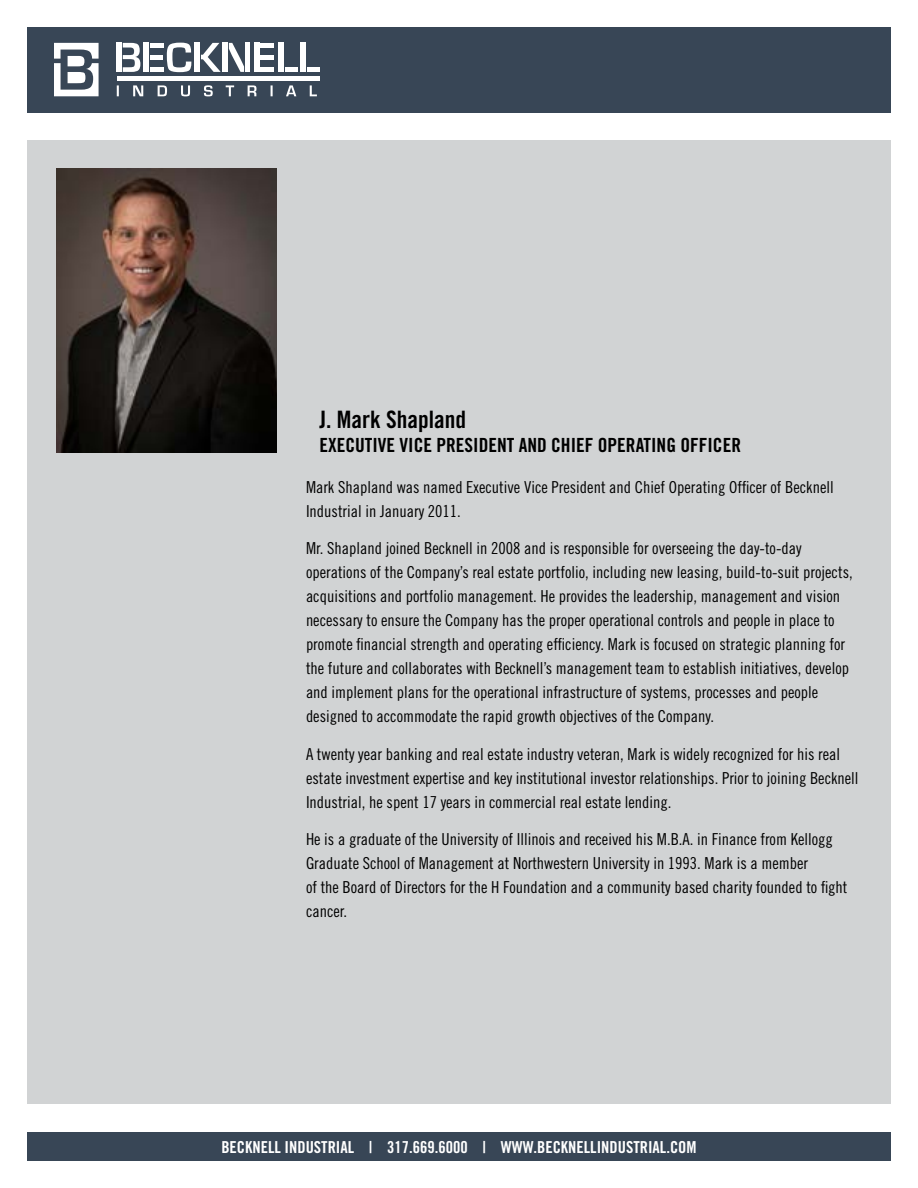
<style>
.page{position:relative;width:918px;height:1188px;background:#fff}
.page>*{position:absolute;margin:0;border:0;box-sizing:border-box;transform-origin:0 0}
.t1{font:24px "Trade Gothic LT Std Bd Cn 20";color:#000}
.t2{font:19.5px "Trade Gothic LT Std Bd Cn 20";color:#000}
.t3{font:16.5px/24px "Trade Gothic LT Std Cn 18";color:#000}
.t4{font:16.5px "Trade Gothic LT Std Bd Cn 20";color:#fff}
</style>
<div class="page">
<div style="left:27px;top:140px;width:864px;height:964px;background:#d1d3d4"></div>
<div style="left:27px;top:27px;width:864px;height:85px;background:#384656"></div>
<div style="left:27px;top:1133px;width:864px;height:28px;background:#384656"></div>
<svg style="left:167px;top:43px;width:24px;height:29px"></svg>
<div style="left:117px;top:76px;width:203px;height:5px;background:#fff"></div>
<svg style="left:117px;top:85px;width:200px;height:11px"></svg>
<div style="left:117px;top:43px;width:5px;height:29px;background:#fff"></div>
<svg style="left:123px;top:43px;width:17px;height:29px"></svg>
<div style="left:150px;top:43px;width:14px;height:5px;background:#fff"></div>
<hr style="left:150px;top:55px;width:13px;height:4px;background:#fff">
<div style="left:150px;top:67px;width:14px;height:5px;background:#fff"></div>
<div style="left:144px;top:43px;width:5px;height:29px;background:#fff"></div>
<div style="left:195px;top:43px;width:5px;height:29px;background:#fff"></div>
<svg style="left:201px;top:43px;width:20px;height:29px"></svg>
<div style="left:223px;top:43px;width:5px;height:29px;background:#fff"></div>
<svg style="left:229px;top:43px;width:15px;height:29px"></svg>
<div style="left:245px;top:43px;width:5px;height:29px;background:#fff"></div>
<div style="left:260px;top:43px;width:14px;height:5px;background:#fff"></div>
<hr style="left:260px;top:55px;width:14px;height:4px;background:#fff">
<div style="left:260px;top:67px;width:14px;height:5px;background:#fff"></div>
<div style="left:254px;top:43px;width:5px;height:29px;background:#fff"></div>
<div style="left:278px;top:43px;width:6px;height:29px;background:#fff"></div>
<div style="left:285px;top:67px;width:13px;height:5px;background:#fff"></div>
<div style="left:300px;top:43px;width:6px;height:29px;background:#fff"></div>
<div style="left:307px;top:67px;width:13px;height:5px;background:#fff"></div>
<svg style="left:54px;top:43px;width:45px;height:53px"></svg>
<img style="left:57px;top:169px;width:219px;height:283px">
<h1 class="t1" style="left:320px;top:405px;width:148px">J. Mark Shapland</h1>
<p class="t2" style="left:320px;top:433px;width:423px">EXECUTIVE VICE PRESIDENT AND CHIEF OPERATING OFFICER</p>
<p class="t3" style="left:306px;top:474px;width:529px">Mark Shapland was named Executive Vice President and Chief Operating Officer of Becknell<br>Industrial in January 2011.</p>
<p class="t3" style="left:306px;top:536px;width:548px">Mr. Shapland joined Becknell in 2008 and is responsible for overseeing the day-to-day operations of the Company’s real estate portfolio, including new leasing, build-to-suit projects, acquisitions and portfolio management. He provides the leadership, management and vision necessary to ensure the Company has the proper operational controls and people in place to promote financial strength and operating efficiency. Mark is focused on strategic planning for the future and collaborates with Becknell’s management team to establish initiatives, develop and implement plans for the operational infrastructure of systems, processes and people designed to accommodate the rapid growth objectives of the Company.</p>
<p class="t3" style="left:306px;top:742px;width:554px">A twenty year banking and real estate industry veteran, Mark is widely recognized for his real estate investment expertise and key institutional investor relationships. Prior to joining Becknell<br>Industrial, he spent 17 years in commercial real estate lending.</p>
<p class="t3" style="left:306px;top:827px;width:543px">He is a graduate of the University of Illinois and received his M.B.A. in Finance from Kellogg Graduate School of Management at Northwestern University in 1993. Mark is a member<br>of the Board of Directors for the H Foundation and a community based charity founded to fight cancer.</p>
<p class="t4" style="left:221px;top:1137px;width:477px">BECKNELL INDUSTRIAL | 317.669.6000 | WWW.BECKNELLINDUSTRIAL.COM</p>
</div>
